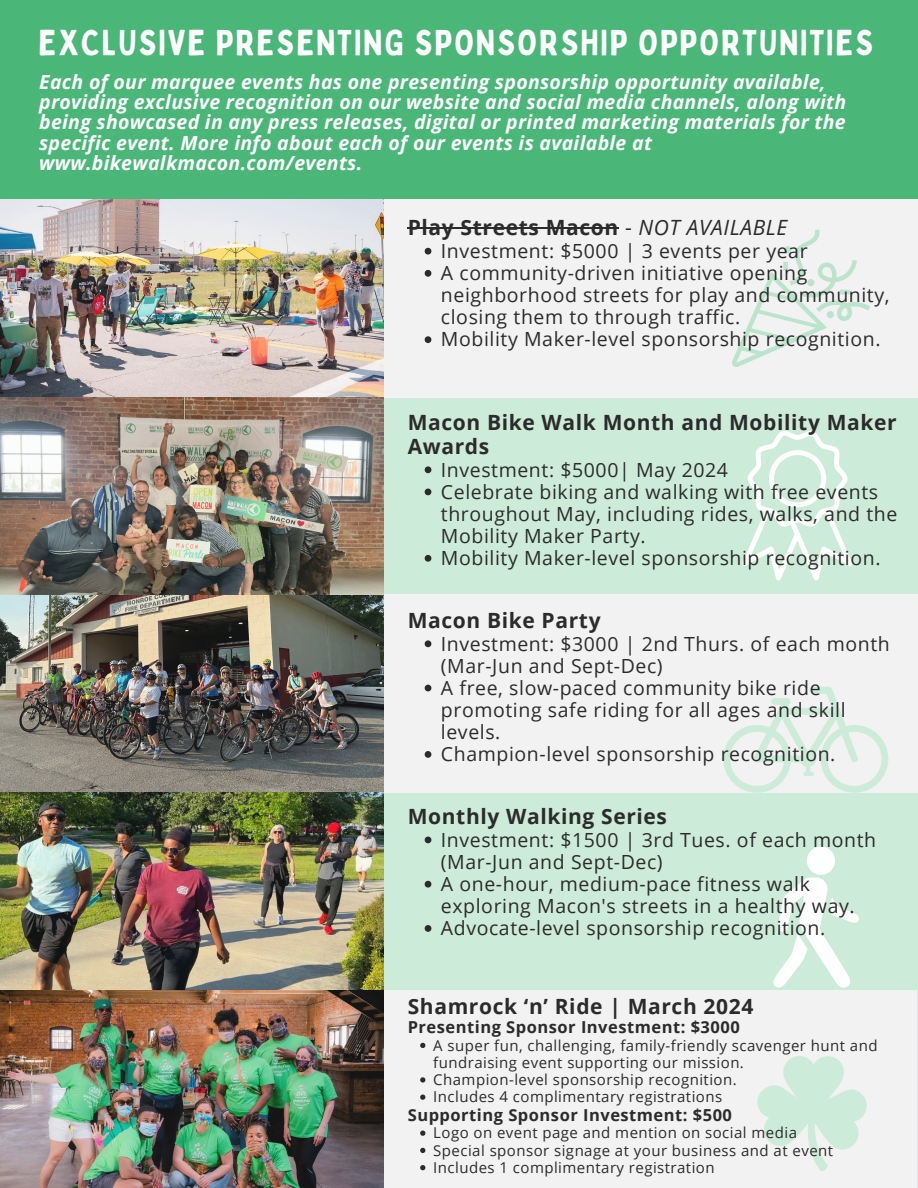
<style>
.page{position:relative;width:918px;height:1188px;background:#4ab678}
.page>*{position:absolute;margin:0;border:0;box-sizing:border-box;transform-origin:0 0}
.t1{font:35.55px "Bobby Jones";letter-spacing:.05em;color:#fff}
.t2{font:700 21px/24px "Open Sans";letter-spacing:.03em;color:#2b2b2b}
.t3{font:19.5px/22px "Open Sans";letter-spacing:.03em;color:#2b2b2b}
.t4{font:italic 700 19.5px/20.2px "Open Sans";letter-spacing:.015em;color:#fff}
.t5{font:700 16.5px "Open Sans";letter-spacing:.03em;color:#2b2b2b}
.t6{font:15px/17.2px "Open Sans";letter-spacing:.03em;color:#2b2b2b}
.s1{font-weight:400}
.s2{font-weight:400;font-style:italic}
</style>
<div class="page">
<div style="left:0;top:337px;width:918px;height:851px;background:#cdebd9"></div>
<div style="left:0;top:199px;width:918px;height:199px;background:#f2f2f2"></div>
<div style="left:0;top:594px;width:918px;height:199px;background:#f2f2f2"></div>
<div style="left:0;top:991px;width:917px;height:197px;background:#f2f2f2"></div>
<img style="left:0;top:199px;width:384px;height:989px">
<svg style="left:757px;top:1056px;width:110px;height:115px"></svg>
<svg style="left:773px;top:847px;width:86px;height:141px"></svg>
<svg style="left:732px;top:230px;width:138px;height:137px"></svg>
<svg style="left:723px;top:687px;width:165px;height:106px"></svg>
<svg style="left:742px;top:431px;width:110px;height:149px"></svg>
<hr style="left:408px;top:227px;width:211px;height:2px;background:#2b2b2b">
<svg style="left:425px;top:248px;width:6px;height:7px"></svg>
<svg style="left:425px;top:270px;width:6px;height:7px"></svg>
<svg style="left:425px;top:336px;width:6px;height:7px"></svg>
<svg style="left:425px;top:466px;width:6px;height:7px"></svg>
<svg style="left:425px;top:489px;width:6px;height:6px"></svg>
<svg style="left:425px;top:555px;width:6px;height:7px"></svg>
<svg style="left:425px;top:640px;width:6px;height:7px"></svg>
<svg style="left:425px;top:685px;width:6px;height:6px"></svg>
<svg style="left:425px;top:751px;width:6px;height:7px"></svg>
<svg style="left:425px;top:837px;width:6px;height:6px"></svg>
<svg style="left:425px;top:881px;width:6px;height:7px"></svg>
<svg style="left:425px;top:925px;width:6px;height:7px"></svg>
<svg style="left:420px;top:1043px;width:5px;height:5px"></svg>
<svg style="left:420px;top:1077px;width:5px;height:6px"></svg>
<svg style="left:420px;top:1095px;width:5px;height:5px"></svg>
<svg style="left:420px;top:1131px;width:5px;height:5px"></svg>
<svg style="left:420px;top:1148px;width:5px;height:5px"></svg>
<svg style="left:420px;top:1165px;width:5px;height:5px"></svg>
<p class="t1" style="left:38px;top:20px;width:836px">EXCLUSIVE PRESENTING SPONSORSHIP OPPORTUNITIES</p>
<p class="t4" style="left:39px;top:71px;width:809px">Each of our marquee events has one presenting sponsorship opportunity available, providing exclusive recognition on our website and social media channels, along with being showcased in any press releases, digital or printed marketing materials for the specific event. More info about each of our events is available at www.bikewalkmacon.com/events.</p>
<h1 class="t2" style="left:408px;top:215px;width:381px">Play Streets Macon <span class="s1">-</span> <span class="s2">NOT AVAILABLE</span></h1>
<h2 class="t3" style="left:441px;top:239px;width:368px">Investment: $5000 | 3 events per year</h2>
<p class="t3" style="left:441px;top:261px;width:450px">A community-driven initiative opening neighborhood streets for play and community, closing them to through traffic.</p>
<h3 class="t3" style="left:441px;top:328px;width:441px">Mobility Maker-level sponsorship recognition.</h3>
<h3 class="t2" style="left:408px;top:410px;width:490px">Macon Bike Walk Month and Mobility Maker<br>Awards</h3>
<h3 class="t3" style="left:441px;top:458px;width:289px">Investment: $5000| May 2024</h3>
<h3 class="t3" style="left:441px;top:480px;width:458px">Celebrate biking and walking with free events throughout May, including rides, walks, and the<br>Mobility Maker Party.</h3>
<h2 class="t3" style="left:441px;top:546px;width:441px">Mobility Maker-level sponsorship recognition.</h2>
<h3 class="t2" style="left:408px;top:608px;width:194px">Macon Bike Party</h3>
<h3 class="t3" style="left:441px;top:632px;width:450px">Investment: $3000 | 2nd Thurs. of each month (Mar-Jun and Sept-Dec)</h3>
<h3 class="t3" style="left:441px;top:676px;width:406px">A free, slow-paced community bike ride promoting safe riding for all ages and skill levels.</h3>
<h2 class="t3" style="left:441px;top:743px;width:396px">Champion-level sponsorship recognition.</h2>
<h3 class="t2" style="left:408px;top:804px;width:261px">Monthly Walking Series</h3>
<h3 class="t3" style="left:441px;top:828px;width:437px">Investment: $1500 | 3rd Tues. of each month (Mar-Jun and Sept-Dec)</h3>
<h3 class="t3" style="left:441px;top:872px;width:415px">A one-hour, medium-pace fitness walk exploring Macon's streets in a healthy way.</h3>
<h2 class="t3" style="left:441px;top:917px;width:386px">Advocate-level sponsorship recognition.</h2>
<h3 class="t2" style="left:408px;top:993px;width:347px">Shamrock ‘n’ Ride | March 2024</h3>
<h3 class="t5" style="left:408px;top:1016px;width:333px">Presenting Sponsor Investment: $3000</h3>
<h3 class="t6" style="left:433px;top:1036px;width:446px">A super fun, challenging, family-friendly scavenger hunt and fundraising event supporting our mission.</h3>
<h3 class="t6" style="left:433px;top:1071px;width:305px">Champion-level sponsorship recognition.</h3>
<h2 class="t6" style="left:433px;top:1088px;width:291px">Includes 4 complimentary registrations</h2>
<p class="t5" style="left:408px;top:1104px;width:326px">Supporting Sponsor Investment: $500</p>
<p class="t6" style="left:433px;top:1124px;width:365px">Logo on event page and mention on social media</p>
<p class="t6" style="left:433px;top:1141px;width:401px">Special sponsor signage at your business and at event</p>
<h4 class="t6" style="left:433px;top:1158px;width:283px">Includes 1 complimentary registration</h4>
</div>
